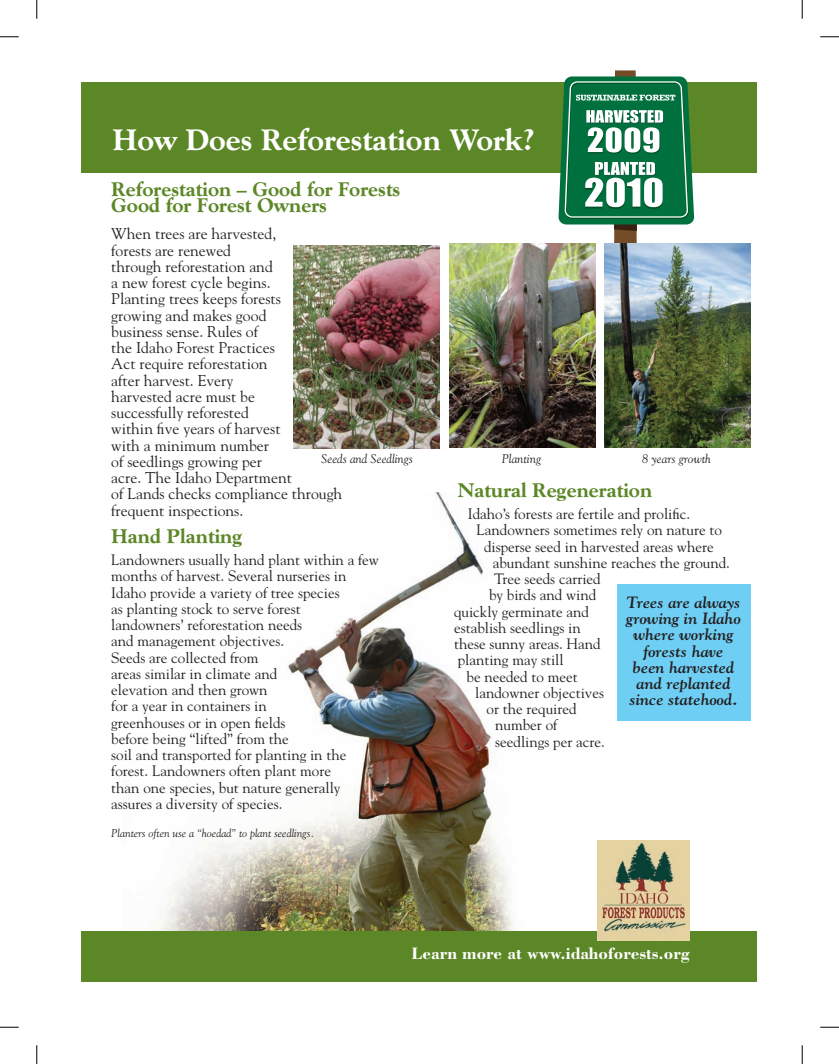
<style>
.page{position:relative;width:839px;height:1064px;background:#fff}
.page>*{position:absolute;margin:0;border:0;box-sizing:border-box;transform-origin:0 0}
.t1{font:800 30px "Goudy";color:#fff}
.t2{font:800 20px/16.2px "Goudy";color:#5c8727}
.t3{font:700 17.5px "Bodoni BT";color:#fff}
.t4{font:italic 700 16.25px/16.2px "Goudy";color:#231f20;text-align:center}
.t5{font:15.62px/16.2px "Goudy";color:#231f20}
.t6{font:15px/16.2px "Goudy";color:#231f20}
.t7{font:italic 12.5px "Goudy";color:#231f20}
.t8{font:italic 11.25px "Goudy";color:#231f20}
</style>
<div class="page">
<div style="left:82px;top:82px;width:675px;height:90px;background:#5c8727"></div>
<img style="left:151px;top:492px;width:364px;height:439px">
<div style="left:82px;top:931px;width:675px;height:51px;background:#5c8727"></div>
<img style="left:597px;top:840px;width:92px;height:100px">
<svg style="left:558px;top:70px;width:136px;height:216px"></svg>
<img style="left:449px;top:244px;width:146px;height:203px">
<img style="left:294px;top:245px;width:146px;height:203px">
<img style="left:604px;top:244px;width:146px;height:203px">
<div style="left:617px;top:584px;width:133px;height:137px;background:#6fcef4"></div>
<svg style="left:0;top:36px;width:19px;height:2px"></svg>
<svg style="left:820px;top:36px;width:18px;height:2px"></svg>
<svg style="left:0;top:1026px;width:19px;height:2px"></svg>
<svg style="left:820px;top:1026px;width:18px;height:2px"></svg>
<svg style="left:36px;top:0;width:2px;height:19px"></svg>
<svg style="left:36px;top:1045px;width:2px;height:18px"></svg>
<svg style="left:801px;top:0;width:2px;height:19px"></svg>
<svg style="left:801px;top:1045px;width:2px;height:18px"></svg>
<h1 class="t1" style="left:112px;top:122px;width:424px">How Does Reforestation Work?</h1>
<h2 class="t2" style="left:111px;top:181px;width:290px">Reforestation – Good for Forests<br>Good for Forest Owners</h2>
<p class="t5" style="left:111px;top:225px;width:232px">When trees are harvested,<br>forests are renewed<br>through reforestation and<br>a new forest cycle begins.<br>Planting trees keeps forests<br>growing and makes good<br>business sense. Rules of<br>the Idaho Forest Practices<br>Act require reforestation<br>after harvest. Every<br>harvested acre must be<br>successfully reforested<br>within five years of harvest<br>with a minimum number<br>of seedlings growing per<br>acre. The Idaho Department<br>of Lands checks compliance through frequent inspections.</p>
<h2 class="t2" style="left:111px;top:528px;width:133px">Hand Planting</h2>
<p class="t6" style="left:111px;top:551px;width:269px">Landowners usually hand plant within a few months of harvest. Several nurseries in Idaho provide a variety of tree species<br>as planting stock to serve forest<br>landowners’ reforestation needs<br>and management objectives.<br>Seeds are collected from<br>areas similar in climate and<br>elevation and then grown<br>for a year in containers in<br>greenhouses or in open fields<br>before being “lifted” from the<br>soil and transported for planting in the forest. Landowners often plant more<br>than one species, but nature generally assures a diversity of species.</p>
<p class="t7" style="left:321px;top:450px;width:93px">Seeds and Seedlings</p>
<p class="t7" style="left:502px;top:450px;width:40px">Planting</p>
<p class="t7" style="left:642px;top:450px;width:70px">8 years growth</p>
<h2 class="t2" style="left:458px;top:482px;width:196px">Natural Regeneration</h2>
<p class="t6" style="left:468px;top:505px;width:224px">Idaho’s forests are fertile and prolific.</p>
<p class="t6" style="left:476px;top:521px;width:247px">Landowners sometimes rely on nature to</p>
<p class="t6" style="left:484px;top:538px;width:231px">disperse seed in harvested areas where</p>
<p class="t6" style="left:493px;top:554px;width:239px">abundant sunshine reaches the ground.</p>
<p class="t6" style="left:494px;top:570px;width:108px">Tree seeds carried</p>
<p class="t6" style="left:489px;top:586px;width:109px">by birds and wind</p>
<p class="t6" style="left:454px;top:603px;width:136px">quickly germinate and</p>
<p class="t6" style="left:454px;top:619px;width:128px">establish seedlings in</p>
<p class="t6" style="left:454px;top:635px;width:148px">these sunny areas. Hand</p>
<p class="t6" style="left:458px;top:651px;width:107px">planting may still</p>
<p class="t6" style="left:466px;top:668px;width:113px">be needed to meet</p>
<p class="t6" style="left:475px;top:684px;width:130px">landowner objectives</p>
<p class="t6" style="left:486px;top:700px;width:91px">or the required</p>
<p class="t6" style="left:495px;top:716px;width:64px">number of</p>
<p class="t6" style="left:495px;top:733px;width:111px">seedlings per acre.</p>
<p class="t4" style="left:626px;top:594px;width:116px">Trees are always growing in Idaho where working forests have been harvested and replanted since statehood.</p>
<p class="t8" style="left:111px;top:826px;width:204px">Planters often use a “hoedad” to plant seedlings.</p>
<p class="t3" style="left:411px;top:942px;width:280px">Learn more at www.idahoforests.org</p>
</div>
